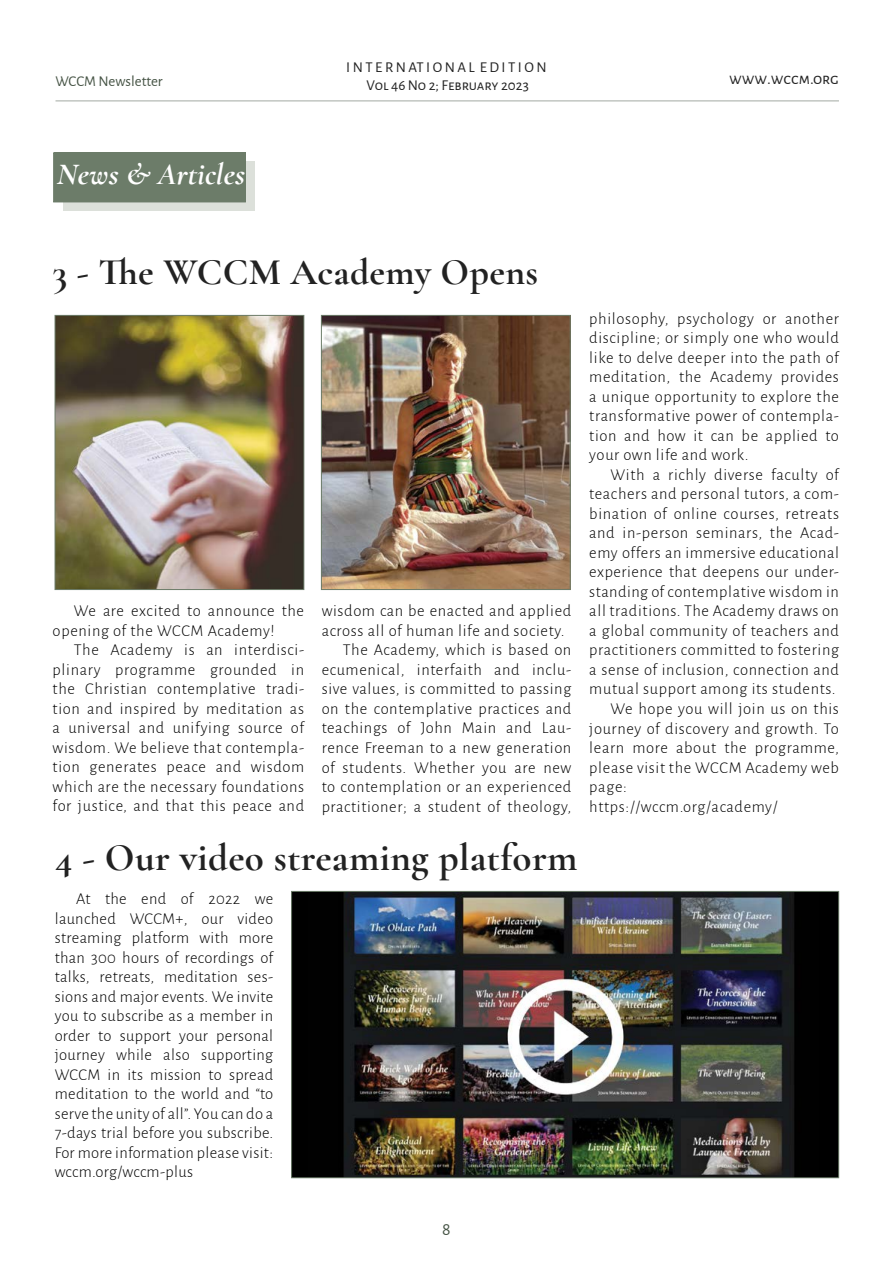
<style>
.page{position:relative;width:893px;height:1263px;background:#fff}
.page>*{position:absolute;margin:0;border:0;box-sizing:border-box;transform-origin:0 0}
.t1{font:700 39px "Cormorant Garamond";letter-spacing:.01em;color:#222}
.t2{font:700 37.5px "Cormorant Garamond";letter-spacing:.01em;color:#222}
.t3{font:italic 700 31.5px "Cormorant Garamond";color:#fff}
.t4{font:18px "Alegreya Sans";color:#455344}
.t5{font:300 16.5px/19.5px "Alegreya Sans";letter-spacing:.04em;color:#000;text-align:justify}
.t6{font:16.5px "Alegreya Sans SC";color:#222}
.t7{font:15px/18px "Alegreya Sans SC";color:#222;text-align:center}
.t8{font:15px "Alegreya Sans";color:#455344}
</style>
<div class="page">
<hr style="left:55px;top:101px;width:784px;height:1px;background:#455344">
<div style="left:63px;top:161px;width:192px;height:50px;background:#dce0da"></div>
<div style="left:54px;top:153px;width:191px;height:49px;background:#6c7c69"></div>
<div style="left:53px;top:153px;width:193px;height:49px;border:1px solid #6c7c69"></div>
<img style="left:57px;top:317px;width:245px;height:271px">
<div style="left:55px;top:315px;width:249px;height:275px;border:1px solid #6c7c69"></div>
<img style="left:323px;top:317px;width:245px;height:271px">
<div style="left:321px;top:315px;width:249px;height:275px;border:1px solid #6c7c69"></div>
<div style="left:292px;top:891px;width:547px;height:287px;background:#000"></div>
<img style="left:343px;top:893px;width:451px;height:283px">
<div style="left:291px;top:891px;width:548px;height:287px;border:1px solid #6c7c69"></div>
<p class="t7" style="left:346px;top:57px;width:202px">I N T E R N AT I O N A L E D I T I O N<br>Vol 46 No 2; February 2023</p>
<p class="t8" style="left:55px;top:71px;width:109px">WCCM Newsletter</p>
<p class="t6" style="left:729px;top:67px;width:111px">www.wccm.org</p>
<h3 class="t3" style="left:57px;top:155px;width:189px">News &amp; Articles</h3>
<h2 class="t2" style="left:53px;top:249px;width:487px">3 - The WCCM Academy Opens</h2>
<p class="t5" style="left:53px;top:601px;width:253px;text-indent:21px">We are excited to announce the opening of the WCCM Academy!</p>
<p class="t5" style="left:53px;top:640px;width:253px;text-indent:21px">The Academy is an interdisci&shy;plinary programme grounded in the Christian contemplative tradi&shy;tion and inspired by meditation as a universal and unifying source of wisdom. We believe that contempla&shy;tion generates peace and wisdom which are the necessary foundations for justice, and that this peace and</p>
<p class="t5" style="left:322px;top:601px;width:251px">wisdom can be enacted and applied</p>
<p class="t5" style="left:322px;top:620px;width:244px">across all of human life and society.</p>
<p class="t5" style="left:343px;top:640px;width:230px">The Academy, which is based on</p>
<p class="t5" style="left:322px;top:659px;width:251px">ecumenical, interfaith and inclu-</p>
<p class="t5" style="left:322px;top:679px;width:251px">sive values, is committed to passing</p>
<p class="t5" style="left:322px;top:698px;width:251px">on the contemplative practices and</p>
<p class="t5" style="left:322px;top:718px;width:251px">teachings of John Main and Lau-</p>
<p class="t5" style="left:322px;top:737px;width:251px">rence Freeman to a new generation</p>
<p class="t5" style="left:322px;top:757px;width:251px">of students. Whether you are new</p>
<p class="t5" style="left:322px;top:776px;width:251px">to contemplation or an experienced</p>
<p class="t5" style="left:322px;top:796px;width:251px">practitioner; a student of theology,</p>
<h1 class="t1" style="left:55px;top:834px;width:524px">4 - Our video streaming platform</h1>
<p class="t5" style="left:55px;top:889px;width:220px;text-indent:21px">At the end of 2022 we launched WCCM+, our video streaming platform with more than 300 hours of recordings of talks, retreats, meditation ses&shy;sions and major events. We invite you to subscribe as a member in order to support your personal journey while also supporting WCCM in its mission to spread meditation to the world and “to serve the unity of all”. You can do a 7-days trial before you subscribe.<br>For more information please visit: wccm.org/wccm-plus</p>
<p class="t5" style="left:589px;top:308px;width:251px">philosophy, psychology or another discipline; or simply one who would like to delve deeper into the path of meditation, the Academy provides a unique opportunity to explore the transformative power of contempla&shy;tion and how it can be applied to your own life and work.</p>
<p class="t5" style="left:611px;top:464px;width:230px">With a richly diverse faculty of</p>
<p class="t5" style="left:589px;top:484px;width:251px">teachers and personal tutors, a com-</p>
<p class="t5" style="left:589px;top:503px;width:251px">bination of online courses, retreats</p>
<p class="t5" style="left:589px;top:523px;width:251px">and in-person seminars, the Acad-</p>
<p class="t5" style="left:589px;top:542px;width:251px">emy offers an immersive educational</p>
<p class="t5" style="left:589px;top:562px;width:251px">experience that deepens our under-</p>
<p class="t5" style="left:589px;top:581px;width:251px">standing of contemplative wisdom in</p>
<p class="t5" style="left:589px;top:601px;width:251px">all traditions. The Academy draws on</p>
<p class="t5" style="left:589px;top:620px;width:251px">a global community of teachers and</p>
<p class="t5" style="left:589px;top:640px;width:251px">practitioners committed to fostering</p>
<p class="t5" style="left:589px;top:659px;width:251px">a sense of inclusion, connection and</p>
<p class="t5" style="left:589px;top:679px;width:248px">mutual support among its students.</p>
<p class="t5" style="left:611px;top:698px;width:230px">We hope you will join us on this</p>
<p class="t5" style="left:589px;top:718px;width:251px">journey of discovery and growth. To</p>
<p class="t5" style="left:589px;top:737px;width:251px">learn more about the programme,</p>
<p class="t5" style="left:589px;top:757px;width:251px">please visit the WCCM Academy web</p>
<p class="t5" style="left:589px;top:776px;width:39px">page:</p>
<p class="t5" style="left:589px;top:796px;width:190px">https://wccm.org/academy/</p>
<p class="t4" style="left:442px;top:1216px;width:10px">8</p>
</div>
